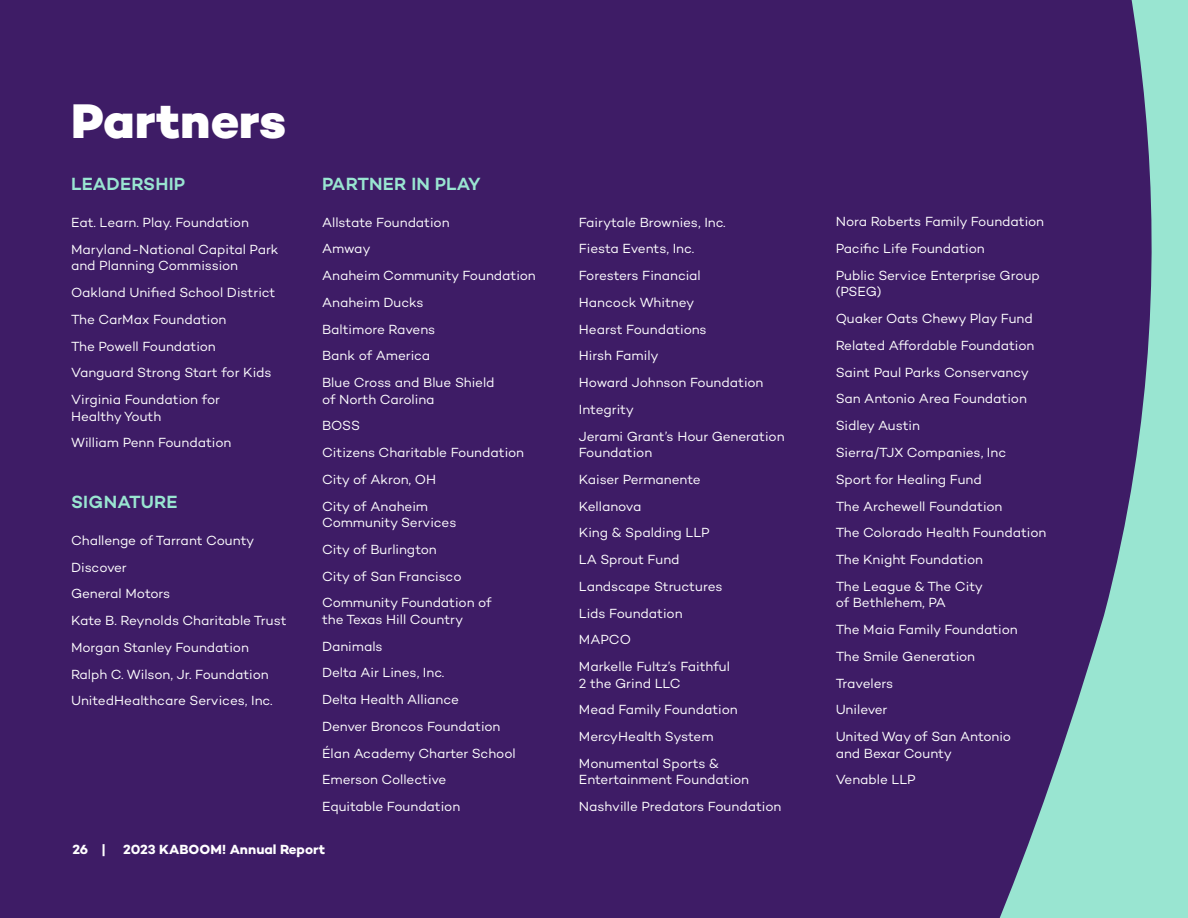
<style>
.page{position:relative;width:1188px;height:918px;background:#3e1c66}
.page>*{position:absolute;margin:0;border:0;box-sizing:border-box;transform-origin:0 0}
.t1{font:800 49.5px "Campton";color:#fff}
.t2{font:600 18px "Campton";letter-spacing:.01em;color:#99e5d1}
.t3{font:13.5px/26.7px "Campton";letter-spacing:-.005em;color:#fff}
.t4{font:700 13.5px "Campton";color:#fff}
</style>
<div class="page">
<svg style="left:999px;top:0;width:189px;height:918px"></svg>
<h1 class="t1" style="left:71px;top:90px;width:216px">Partners</h1>
<h2 class="t2" style="left:71px;top:173px;width:115px">LEADERSHIP</h2>
<p class="t3" style="left:71px;top:209px;width:209px">Eat. Learn. Play. Foundation<br>Maryland-National Capital Park</p>
<p class="t3" style="left:71px;top:252px;width:206px">and Planning Commission<br>Oakland Unified School District<br>The CarMax Foundation<br>The Powell Foundation<br>Vanguard Strong Start for Kids<br>Virginia Foundation for</p>
<p class="t3" style="left:71px;top:402px;width:162px">Healthy Youth<br>William Penn Foundation</p>
<h2 class="t2" style="left:71px;top:491px;width:108px">SIGNATURE</h2>
<p class="t3" style="left:71px;top:527px;width:217px">Challenge of Tarrant County<br>Discover<br>General Motors<br>Kate B. Reynolds Charitable Trust<br>Morgan Stanley Foundation<br>Ralph C. Wilson, Jr. Foundation<br>UnitedHealthcare Services, Inc.</p>
<h2 class="t2" style="left:322px;top:173px;width:160px">PARTNER IN PLAY</h2>
<p class="t3" style="left:322px;top:208px;width:215px">Allstate Foundation<br>Amway<br>Anaheim Community Foundation<br>Anaheim Ducks<br>Baltimore Ravens<br>Bank of America<br>Blue Cross and Blue Shield</p>
<p class="t3" style="left:322px;top:385px;width:204px">of North Carolina<br>BOSS<br>Citizens Charitable Foundation<br>City of Akron, OH<br>City of Anaheim</p>
<p class="t3" style="left:322px;top:509px;width:171px">Community Services<br>City of Burlington<br>City of San Francisco<br>Community Foundation of</p>
<p class="t3" style="left:322px;top:606px;width:195px">the Texas Hill Country<br>Danimals<br>Delta Air Lines, Inc.<br>Delta Health Alliance<br>Denver Broncos Foundation<br>Élan Academy Charter School<br>Emerson Collective<br>Equitable Foundation</p>
<p class="t4" style="left:72px;top:841px;width:35px">26 |</p>
<p class="t4" style="left:123px;top:841px;width:203px">2023 KABOOM! Annual Report</p>
<p class="t3" style="left:579px;top:208px;width:207px">Fairytale Brownies, Inc.<br>Fiesta Events, Inc.<br>Foresters Financial<br>Hancock Whitney<br>Hearst Foundations<br>Hirsh Family<br>Howard Johnson Foundation<br>Integrity<br>Jerami Grant’s Hour Generation</p>
<p class="t3" style="left:579px;top:439px;width:153px">Foundation<br>Kaiser Permanente<br>Kellanova<br>King &amp; Spalding LLP<br>LA Sprout Fund<br>Landscape Structures<br>Lids Foundation<br>MAPCO<br>Markelle Fultz’s Faithful</p>
<p class="t3" style="left:579px;top:669px;width:160px">2 the Grind LLC<br>Mead Family Foundation<br>MercyHealth System<br>Monumental Sports &amp;</p>
<p class="t3" style="left:579px;top:766px;width:204px">Entertainment Foundation<br>Nashville Predators Foundation</p>
<p class="t3" style="left:836px;top:208px;width:210px">Nora Roberts Family Foundation<br>Pacific Life Foundation<br>Public Service Enterprise Group</p>
<p class="t3" style="left:836px;top:278px;width:212px">(PSEG)<br>Quaker Oats Chewy Play Fund<br>Related Affordable Foundation<br>Saint Paul Parks Conservancy<br>San Antonio Area Foundation<br>Sidley Austin<br>Sierra/TJX Companies, Inc<br>Sport for Healing Fund<br>The Archewell Foundation<br>The Colorado Health Foundation<br>The Knight Foundation<br>The League &amp; The City</p>
<p class="t3" style="left:836px;top:589px;width:184px">of Bethlehem, PA<br>The Maia Family Foundation<br>The Smile Generation<br>Travelers<br>Unilever<br>United Way of San Antonio</p>
<p class="t3" style="left:836px;top:739px;width:118px">and Bexar County<br>Venable LLP</p>
</div>
